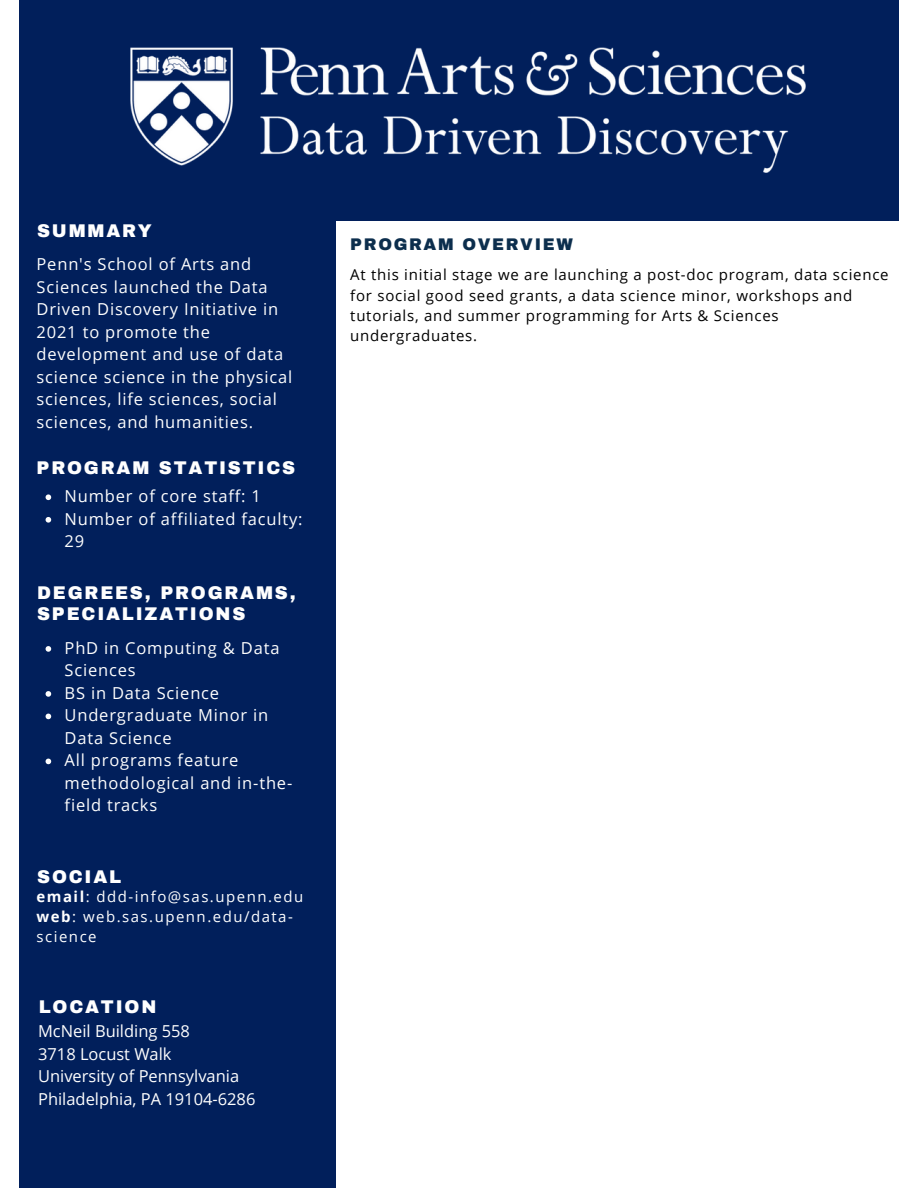
<style>
.page{position:relative;width:918px;height:1188px;background:#fff}
.page>*{position:absolute;margin:0;border:0;box-sizing:border-box;transform-origin:0 0}
.t1{font:900 18px/21.3px "Archivo";letter-spacing:.1em;color:#fefefe}
.t2{font:900 18px "Archivo";letter-spacing:.1em;color:#fff}
.t3{font:16.5px/22.5px "Open Sans";letter-spacing:.05em;color:#fefefe}
.t4{font:16.5px/22.5px "Open Sans";color:#fefefe}
.t5{font:900 16.5px "Archivo";letter-spacing:.1em;color:#0c2e4d}
.t6{font:15px/20.2px "Open Sans";letter-spacing:.05em;color:#000}
.t7{font:15px/20.2px "Open Sans";letter-spacing:.1em;color:#fff}
.s1{font-weight:700}
</style>
<div class="page">
<div style="left:20px;top:0;width:316px;height:1188px;background:#011f5b"></div>
<div style="left:23px;top:0;width:875px;height:221px;background:#011f5b"></div>
<img style="left:131px;top:48px;width:675px;height:125px">
<svg style="left:46px;top:646px;width:5px;height:6px"></svg>
<svg style="left:46px;top:691px;width:5px;height:6px"></svg>
<svg style="left:46px;top:714px;width:5px;height:5px"></svg>
<svg style="left:46px;top:759px;width:5px;height:5px"></svg>
<svg style="left:46px;top:494px;width:5px;height:6px"></svg>
<svg style="left:46px;top:517px;width:5px;height:6px"></svg>
<p class="t2" style="left:37px;top:221px;width:116px">SUMMARY</p>
<p class="t3" style="left:37px;top:253px;width:257px">Penn's School of Arts and<br>Sciences launched the Data<br>Driven Discovery Initiative in<br>2021 to promote the development and use of data science science in the physical sciences, life sciences, social sciences, and humanities.</p>
<p class="t1" style="left:37px;top:457px;width:260px">PROGRAM STATISTICS</p>
<p class="t3" style="left:65px;top:485px;width:240px">Number of core staff: 1<br>Number of affiliated faculty:<br>29</p>
<p class="t1" style="left:37px;top:582px;width:260px">DEGREES, PROGRAMS,<br>SPECIALIZATIONS</p>
<p class="t3" style="left:65px;top:636px;width:229px">PhD in Computing &amp; Data<br>Sciences<br>BS in Data Science<br>Undergraduate Minor in<br>Data Science<br>All programs feature methodological and in-the&shy;field tracks</p>
<p class="t2" style="left:37px;top:867px;width:86px">SOCIAL</p>
<p class="t7" style="left:37px;top:886px;width:268px"><span class="s1">email</span>: ddd-info@sas.upenn.edu <span class="s1">web</span>: web.sas.upenn.edu/data&shy;science</p>
<p class="t1" style="left:39px;top:996px;width:119px">LOCATION</p>
<p class="t4" style="left:38px;top:1020px;width:219px">McNeil Building 558<br>3718 Locust Walk<br>University of Pennsylvania<br>Philadelphia, PA 19104-6286</p>
<p class="t5" style="left:350px;top:236px;width:224px">PROGRAM OVERVIEW</p>
<p class="t6" style="left:350px;top:265px;width:540px">At this initial stage we are launching a post-doc program, data science for social good seed grants, a data science minor, workshops and tutorials, and summer programming for Arts &amp; Sciences undergraduates.</p>
</div>
